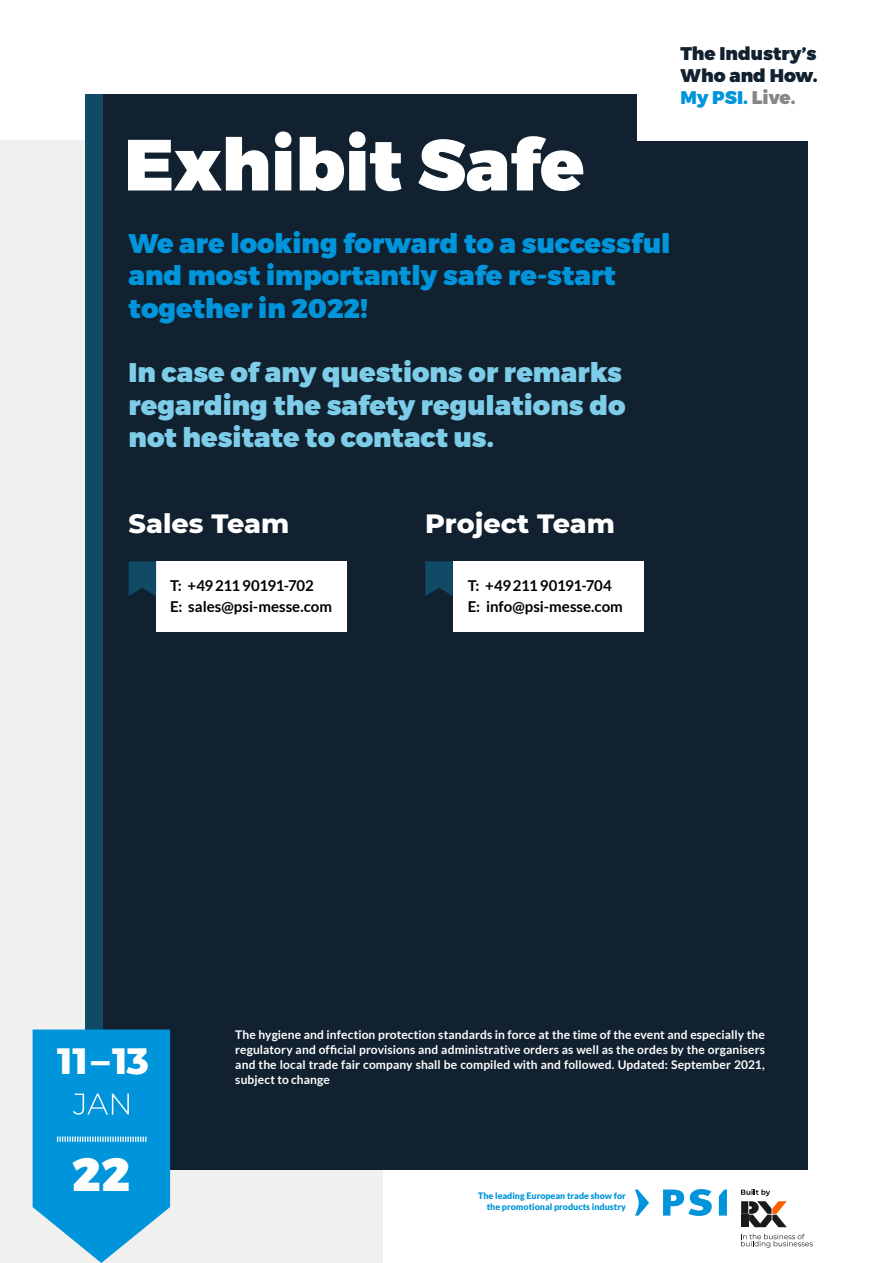
<style>
.page{position:relative;width:893px;height:1263px;background:#fff}
.page>*{position:absolute;margin:0;border:0;box-sizing:border-box;transform-origin:0 0}
.t1{font:900 72.3px "Montserrat";color:#fff}
.t2{font:900 46.65px "Montserrat";color:#fff}
.t3{font:800 37.35px "Montserrat";color:#fff}
.t4{font:900 27px/32.4px "Montserrat";color:#7dcde9}
.t5{font:900 27px/32.4px "Montserrat";color:#0095db}
.t6{font:800 27px "Montserrat";color:#fff}
.t7{font:900 18.3px/22px "Montserrat";color:#11212f;text-align:justify}
.t8{font:700 15px/21px "Lato";color:#000}
.t9{font:700 12px/15px "Lato";letter-spacing:.01em;color:#fff;text-align:justify}
.t10{font:900 8.85px/11.6px "Lato";color:#0095db;text-align:right}
.s1{color:#0095db}
.s2{color:#878786}
</style>
<div class="page">
<div style="left:0;top:140px;width:383px;height:1123px;background:#f0f0ef"></div>
<div style="left:85px;top:94px;width:723px;height:1075px;background:#11212f"></div>
<div style="left:638px;top:0;width:255px;height:140px;background:#fff"></div>
<div style="left:156px;top:561px;width:191px;height:70px;background:#fff"></div>
<svg style="left:425px;top:561px;width:28px;height:35px"></svg>
<div style="left:453px;top:561px;width:190px;height:70px;background:#fff"></div>
<div style="left:85px;top:94px;width:17px;height:1075px;background:#104a67"></div>
<svg style="left:129px;top:561px;width:27px;height:35px"></svg>
<svg style="left:33px;top:1029px;width:137px;height:234px;background:#20a1dd"></svg>
<svg style="left:741px;top:1189px;width:46px;height:38px"></svg>
<div style="left:741px;top:1215px;width:7px;height:12px;background:#1a1a1a"></div>
<svg style="left:741px;top:1234px;width:72px;height:14px"></svg>
<svg style="left:663px;top:1189px;width:49px;height:27px"></svg>
<svg style="left:635px;top:1189px;width:14px;height:26px"></svg>
<svg style="left:719px;top:1190px;width:8px;height:25px"></svg>
<h1 class="t1" style="left:124px;top:120px;width:461px">Exhibit Safe</h1>
<h3 class="t5" style="left:129px;top:228px;width:543px">We are looking forward to a successful and most importantly safe re-start together in 2022!</h3>
<h3 class="t4" style="left:129px;top:358px;width:498px">In case of any questions or remarks regarding the safety regulations do not hesitate to contact us.</h3>
<h3 class="t7" style="left:681px;top:44px;width:139px">The Industry’s Who and How.<br><span class="s1">My PSI.</span> <span class="s2">Live.</span></h3>
<h3 class="t6" style="left:129px;top:504px;width:162px">Sales Team</h3>
<h3 class="t6" style="left:425px;top:504px;width:191px">Project Team</h3>
<p class="t8" style="left:170px;top:575px;width:163px">T: +4921190191-702<br>E: sales@psi-messe.com</p>
<p class="t8" style="left:468px;top:575px;width:157px">T: +4921190191-704<br>E: info@psi-messe.com</p>
<h3 class="t3" style="left:57px;top:1033px;width:93px">11–13</h3>
<h2 class="t2" style="left:72px;top:1145px;width:59px">22</h2>
<p class="t9" style="left:235px;top:1027px;width:531px">The hygiene and infection protection standards in force at the time of the event and especially the regulatory and official provisions and administrative orders as well as the ordes by the organisers and the local trade fair company shall be compiled with and followed. Updated: September 2021, subject to change</p>
<p class="t10" style="left:478px;top:1190px;width:149px">The leading European trade show for the promotional products industry</p>
</div>
